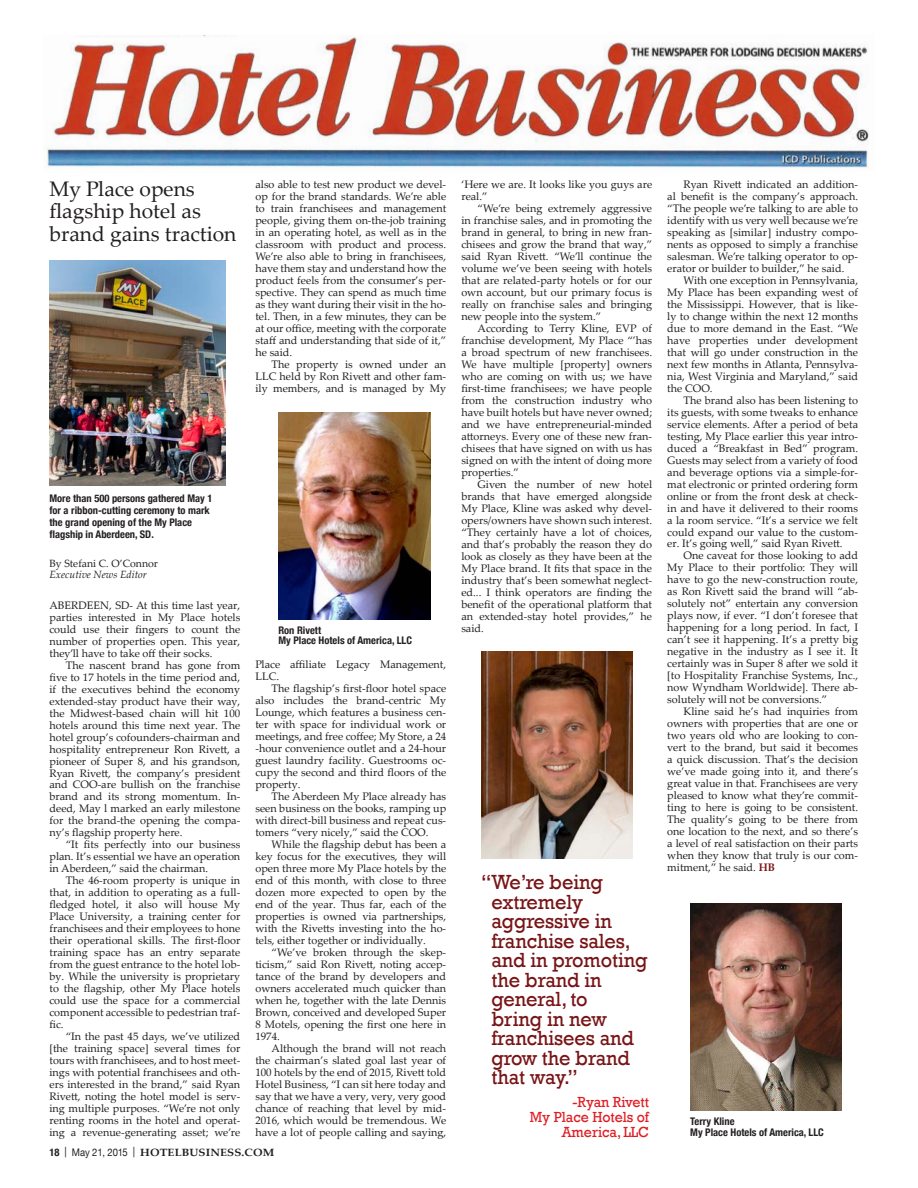
<style>
.page{position:relative;width:918px;height:1188px;background:#fff}
.page>*{position:absolute;margin:0;border:0;box-sizing:border-box;transform-origin:0 0}
.t1{font:21px/19.5px "Rockwell";letter-spacing:-.005em;color:#781416;scale:.95 1}
.t2{font:21px/22.5px "Palatino Linotype";color:#231f20}
.t3{font:15px/15px "Rockwell";letter-spacing:-.005em;color:#e11b22;text-align:right;scale:.95 1}
.t4{font:10.8px/12px "Palatino Linotype";color:#231f20;text-align:justify}
.t5{font:700 condensed 10.5px/12px "Helvetica Neue";color:#231f20}
.t6{font:700 10.5px "Palatino Linotype";letter-spacing:.01em;color:#231f20;scale:1.1 1}
.t7{font:10.5px "Palatino Linotype";color:#231f20}
.t8{font:italic 10.5px "Palatino Linotype";color:#231f20}
.s1{font-family:"Helvetica Neue";font-stretch:condensed}
.s2{font-family:"Helvetica Neue";font-weight:400}
.s3{font-weight:700;color:#781416}
</style>
<div class="page">
<img style="left:45px;top:35px;width:824px;height:133px">
<img style="left:481px;top:651px;width:152px;height:207px">
<img style="left:278px;top:412px;width:152px;height:207px">
<img style="left:690px;top:904px;width:152px;height:207px">
<img style="left:50px;top:261px;width:175px;height:225px">
<h1 class="t2" style="left:50px;top:177px;width:188px">My Place opens flagship hotel as brand gains traction</h1>
<p class="t4" style="left:255px;top:178px;width:192px">also able to test new product we devel&shy;op for the brand standards. We’re able to train franchisees and management people, giving them on-the-job training in an operating hotel, as well as in the classroom with product and process.<br>We’re also able to bring in franchisees, have them stay and understand how the product feels from the consumer’s per&shy;spective. They can spend as much time as they want during their visit in the ho&shy;tel. Then, in a few minutes, they can be at our office, meeting with the corporate staff and understanding that side of it,” he said.</p>
<p class="t4" style="left:255px;top:358px;width:192px;text-indent:16px">The property is owned under an LLC held by Ron Rivett and other fam&shy;ily members, and is managed by My</p>
<p class="t5" style="left:50px;top:491px;width:164px">More than 500 persons gathered May 1 for a ribbon-cutting ceremony to mark the grand opening of the My Place flagship in Aberdeen, SD.</p>
<p class="t7" style="left:50px;top:556px;width:110px">By Stefani C. O’Connor</p>
<p class="t8" style="left:50px;top:567px;width:99px">Executive News Editor</p>
<p class="t4" style="left:50px;top:598px;width:192px">ABERDEEN, SD- At this time last year, parties interested in My Place hotels could use their fingers to count the number of properties open. This year, they’ll have to take off their socks.</p>
<p class="t4" style="left:50px;top:658px;width:192px;text-indent:16px">The nascent brand has gone from five to 17 hotels in the time period and, if the executives behind the economy extended-stay product have their way, the Midwest-based chain will hit 100 hotels around this time next year. The hotel group’s cofounders-chairman and hospitality entrepreneur Ron Rivett, a pioneer of Super 8, and his grandson, Ryan Rivett, the company’s president and COO-are bullish on the franchise brand and its strong momentum. In&shy;deed, May l marked an early milestone for the brand-the opening the compa&shy;ny’s flagship property here.</p>
<p class="t4" style="left:50px;top:838px;width:192px;text-indent:16px">“It fits perfectly into our business plan. It’s essential we have an operation in Aberdeen,” said the chairman.</p>
<p class="t4" style="left:50px;top:874px;width:192px;text-indent:16px">The 46-room property is unique in that, in addition to operating as a full&shy;fledged hotel, it also will house My Place University, a training center for franchisees and their employees to hone their operational skills. The first-floor training space has an entry separate from the guest entrance to the hotel lob&shy;by. While the university is proprietary to the flagship, other My Place hotels could use the space for a commercial component accessible to pedestrian traf&shy;fic.</p>
<p class="t4" style="left:50px;top:1030px;width:192px;text-indent:16px">“In the past 45 days, we’ve utilized [the training space] several times for tours with franchisees, and to host meet&shy;ings with potential franchisees and oth&shy;ers interested in the brand,” said Ryan Rivett, noting the hotel model is serv&shy;ing multiple purposes. “We’re not only renting rooms in the hotel and operat&shy;ing a revenue-generating asset; we’re</p>
<p class="t5" style="left:278px;top:624px;width:135px;line-height:10.5px">Ron Rivett<br>My Place Hotels of America, LLC</p>
<p class="t4" style="left:255px;top:658px;width:192px">Place affiliate Legacy Management,<br>LLC.</p>
<p class="t4" style="left:255px;top:682px;width:192px;text-indent:16px">The flagship’s first-floor hotel space also includes the brand-centric My Lounge, which features a business cen&shy;ter with space for individual work or meetings, and free coffee; My Store, a 24 -hour convenience outlet and a 24-hour guest laundry facility. Guestrooms oc&shy;cupy the second and third floors of the property.</p>
<p class="t4" style="left:255px;top:790px;width:192px;text-indent:16px">The Aberdeen My Place already has seen business on the books, ramping up with direct-bill business and repeat cus&shy;tomers “very nicely,” said the COO.</p>
<p class="t4" style="left:255px;top:838px;width:192px;text-indent:16px">While the flagship debut has been a key focus for the executives, they will open three more My Place hotels by the end of this month, with close to three dozen more expected to open by the end of the year. Thus far, each of the properties is owned via partnerships, with the Rivetts investing into the ho&shy;tels, either together or individually.</p>
<p class="t4" style="left:255px;top:946px;width:192px;text-indent:16px">“We’ve broken through the skep&shy;ticism,” said Ron Rivett, noting accep&shy;tance of the brand by developers and owners accelerated much quicker than when he, together with the late Dennis Brown, conceived and developed Super 8 Motels, opening the first one here in 1974.</p>
<p class="t4" style="left:255px;top:1042px;width:192px;text-indent:16px">Although the brand will not reach the chairman’s slated goal last year of 100 hotels by the end of 2015, Rivett told Hotel Business, “I can sit here today and say that we have a very, very, very good chance of reaching that level by mid-2016, which would be tremendous. We have a lot of people calling and saying,</p>
<p class="t6" style="left:50px;top:1145px;width:206px"><span class="s1">18</span> <span class="s2">| May 21, 2015 |</span> HOTELBUSINESS.COM</p>
<p class="t4" style="left:461px;top:178px;width:192px">‘Here we are. It looks like you guys are real.”</p>
<p class="t4" style="left:461px;top:202px;width:192px;text-indent:16px">“We’re being extremely aggressive in franchise sales, and in promoting the brand in general, to bring in new fran&shy;chisees and grow the brand that way,” said Ryan Rivett. “We’ll continue the volume we’ve been seeing with hotels that are related-party hotels or for our own account, but our primary focus is really on franchise sales and bringing new people into the system.”</p>
<p class="t4" style="left:461px;top:322px;width:192px;text-indent:16px">According to Terry Kline, EVP of franchise development, My Place “’has a broad spectrum of new franchisees.<br>We have multiple [property] owners who are coming on with us; we have first-time franchisees; we have people from the construction industry who have built hotels but have never owned; and we have entrepreneurial-minded attorneys. Every one of these new fran&shy;chisees that have signed on with us has signed on with the intent of doing more properties.”</p>
<p class="t4" style="left:461px;top:478px;width:192px;text-indent:16px">Given the number of new hotel brands that have emerged alongside My Place, Kline was asked why devel&shy;opers/owners have shown such interest. “They certainly have a lot of choices, and that’s probably the reason they do look as closely as they have been at the My Place brand. It fits that space in the industry that’s been somewhat neglect&shy;ed... I think operators are finding the benefit of the operational platform that an extended-stay hotel provides,” he said.</p>
<h1 class="t1" style="left:491px;top:873px;width:166px;text-indent:-10px">“We’re being extremely aggressive in franchise sales, and in promoting the brand in general, to<br>bring in new franchisees and grow the brand that way.”</h1>
<h2 class="t3" style="left:530px;top:1094px;width:127px">-Ryan Rivett<br>My Place Hotels of<br>America, LLC</h2>
<p class="t4" style="left:667px;top:178px;width:192px;text-indent:16px">Ryan Rivett indicated an addition&shy;al benefit is the company’s approach. “The people we’re talking to are able to identify with us very well because we’re speaking as [similar] industry compo&shy;nents as opposed to simply a franchise salesman. We’re talking operator to op&shy;erator or builder to builder,” he said.</p>
<p class="t4" style="left:667px;top:274px;width:192px;text-indent:16px">With one exception in Pennsylvania, My Place has been expanding west of the Mississippi. However, that is like&shy;ly to change within the next 12 months due to more demand in the East. “We have properties under development that will go under construction in the next few months in Atlanta, Pennsylva&shy;nia, West Virginia and Maryland,” said the COO.</p>
<p class="t4" style="left:667px;top:393px;width:192px;text-indent:16px">The brand also has been listening to its guests, with some tweaks to enhance service elements. After a period of beta testing, My Place earlier this year intro&shy;duced a “Breakfast in Bed” program.<br>Guests may select from a variety of food and beverage options via a simple-for&shy;mat electronic or printed ordering form online or from the front desk at check&shy;in and have it delivered to their rooms a la room service. “It’s a service we felt could expand our value to the custom&shy;er. It’s going well,” said Ryan Rivett.</p>
<p class="t4" style="left:667px;top:549px;width:192px;text-indent:16px">One caveat for those looking to add My Place to their portfolio: They will have to go the new-construction route, as Ron Rivett said the brand will “ab&shy;solutely not” entertain any conversion plays now, if ever. “I don’t foresee that happening for a long period. In fact, I can’t see it happening. It’s a pretty big negative in the industry as I see it. It certainly was in Super 8 after we sold it [to Hospitality Franchise Systems, Inc., now Wyndham Worldwide]. There ab&shy;solutely will not be conversions.”</p>
<p class="t4" style="left:667px;top:705px;width:192px;text-indent:16px">Kline said he’s had inquiries from owners with properties that are one or two years old who are looking to con&shy;vert to the brand, but said it becomes a quick discussion. That’s the decision we’ve made going into it, and there’s great value in that. Franchisees are very pleased to know what they’re commit&shy;ting to here is going to be consistent.<br>The quality’s going to be there from one location to the next, and so there’s a level of real satisfaction on their parts when they know that truly is our com&shy;mitment,” he said. <span class="s3">HB</span></p>
<p class="t5" style="left:690px;top:1116px;width:135px;line-height:10.5px">Terry Kline<br>My Place Hotels of America, LLC</p>
</div>
